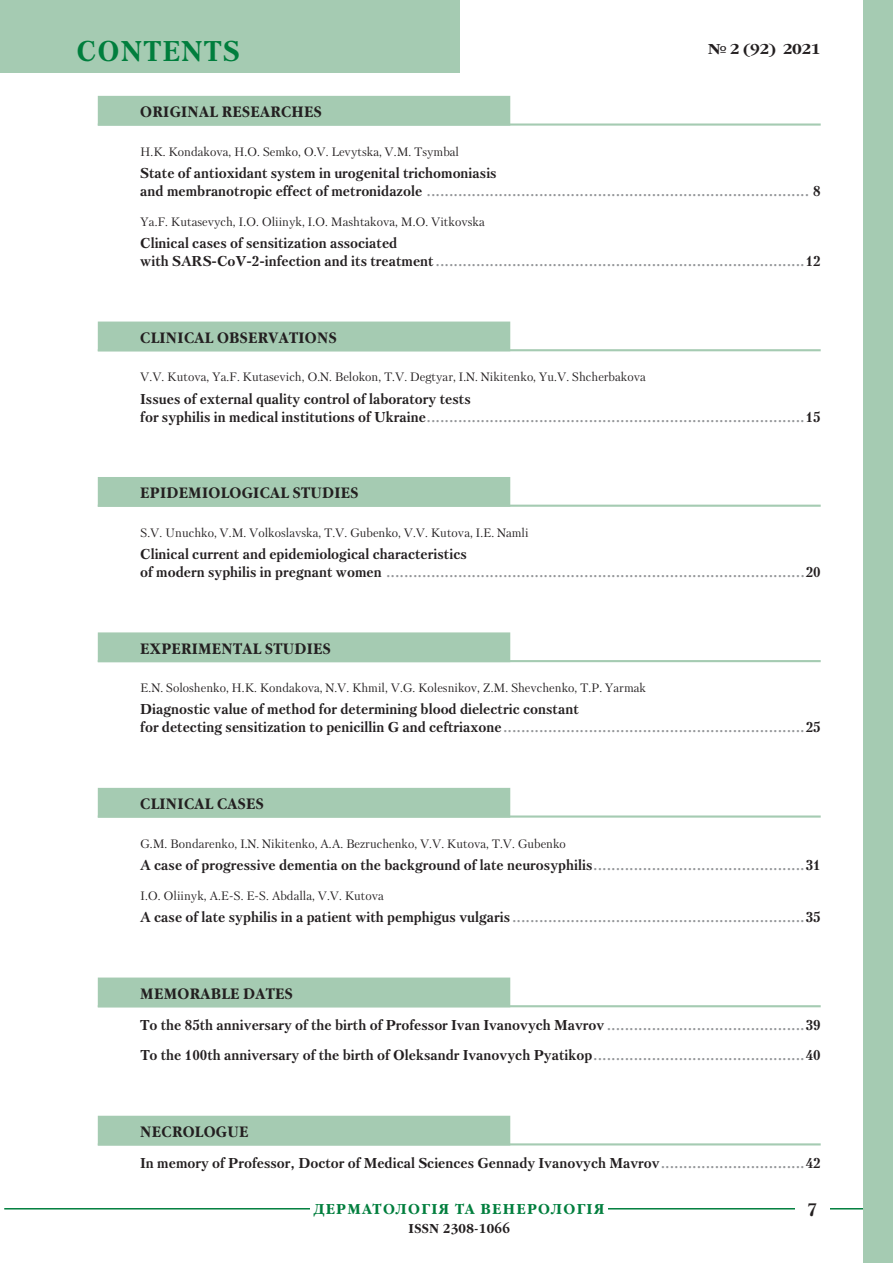
<style>
.page{position:relative;width:893px;height:1263px;background:#fff}
.page>*{position:absolute;margin:0;border:0;box-sizing:border-box;transform-origin:0 0}
.Rub_DiV_top{font:700 28.5px "Petersburg C";letter-spacing:.05em;color:#007e3d;scale:.95 1}
.t1{font:700 18px "Petersburg C";color:#231f20}
.toc-DiV_razdel{font:700 15px "Garamond C";letter-spacing:.025em;color:#231f20;scale:.9 1}
.toc-DiV{font:700 14.25px/18px "Petersburg C";color:#231f20}
.toc-DiV-2{font:700 14.25px/18px "Petersburg C";color:#939598}
.t2{font:700 14.25px "Garamond C";letter-spacing:.1em;color:#007e3d;scale:.95 1}
.Rub_DiV_nomer{font:700 14.25px "Garamond C";letter-spacing:-.025em;color:#231f20;scale:1.11 1}
.t3{font:700 12.9px "Garamond C";letter-spacing:.025em;color:#231f20;scale:.95 1}
.toc-DiV_avtor{font:12.15px "Petersburg C";color:#231f20}
.s1{color:#939598}
.s2{color:#231f20}
</style>
<div class="page">
<hr style="left:4px;top:1208px;width:889px;height:1px;background:#007e3d">
<div style="left:795px;top:1200px;width:34px;height:17px;background:#fff"></div>
<div style="left:310px;top:1198px;width:298px;height:21px;background:#fff"></div>
<div style="left:863px;top:0;width:30px;height:1263px;background:#a5cbb2"></div>
<div style="left:0;top:0;width:459px;height:72px;background:#a5cbb2"></div>
<hr style="left:98px;top:123px;width:723px;height:3px;background:#a5cbb2">
<div style="left:98px;top:96px;width:412px;height:30px;background:#a5cbb2"></div>
<hr style="left:98px;top:349px;width:723px;height:2px;background:#a5cbb2">
<div style="left:98px;top:322px;width:412px;height:29px;background:#a5cbb2"></div>
<hr style="left:98px;top:505px;width:723px;height:2px;background:#a5cbb2">
<div style="left:98px;top:477px;width:412px;height:30px;background:#a5cbb2"></div>
<hr style="left:98px;top:660px;width:723px;height:2px;background:#a5cbb2">
<div style="left:98px;top:632px;width:412px;height:30px;background:#a5cbb2"></div>
<hr style="left:98px;top:815px;width:723px;height:3px;background:#a5cbb2">
<div style="left:98px;top:788px;width:412px;height:30px;background:#a5cbb2"></div>
<hr style="left:98px;top:1005px;width:723px;height:2px;background:#a5cbb2">
<div style="left:98px;top:977px;width:412px;height:30px;background:#a5cbb2"></div>
<hr style="left:98px;top:1143px;width:723px;height:2px;background:#a5cbb2">
<div style="left:98px;top:1116px;width:412px;height:29px;background:#a5cbb2"></div>
<p class="Rub_DiV_top" style="left:77px;top:33px;width:173px">CONTENTS</p>
<p class="Rub_DiV_nomer" style="left:708px;top:41px;width:103px">№ 2 (92) 2021</p>
<p class="toc-DiV_razdel" style="left:140px;top:103px;width:203px">ORIGINAL RESEARCHES</p>
<p class="toc-DiV_avtor" style="left:140px;top:144px;width:320px">H.K. Kondakova, H.O. Semko, O.V. Levytska, V.M. Tsymbal</p>
<p class="toc-DiV" style="left:140px;top:164px;width:682px">State of antioxidant system in urogenital trichomoniasis<br>and membranotropic effect of metronidazole <span class="s1">.....................................................................................</span> 8</p>
<p class="toc-DiV_avtor" style="left:140px;top:214px;width:346px">Ya.F. Kutasevych, I.O. Oliinyk, I.O. Mashtakova, M.O. Vitkovska</p>
<p class="toc-DiV-2" style="left:140px;top:234px;width:682px"><span class="s2">Clinical cases of sensitization associated<br>with SARS-CoV‑2-infection and its treatment</span>..................................................................................<span class="s2">12</span></p>
<p class="toc-DiV_razdel" style="left:140px;top:329px;width:220px">CLINICAL OBSERVATIONS</p>
<p class="toc-DiV_avtor" style="left:140px;top:370px;width:507px">V.V. Kutova, Ya.F. Kutasevich, O.N. Belokon, T.V. Degtyar, I.N. Nikitenko, Yu.V. Shcherbakova</p>
<p class="toc-DiV" style="left:140px;top:389px;width:682px">Issues of external quality control of laboratory tests<br>for syphilis in medical institutions of Ukraine<span class="s1">....................................................................................</span>15</p>
<p class="toc-DiV_razdel" style="left:140px;top:484px;width:244px">EPIDEMIOLOGICAL STUDIES</p>
<p class="toc-DiV_avtor" style="left:140px;top:525px;width:390px">S.V. Unuchko, V.M. Volkoslavska, T.V. Gubenko, V.V. Kutova, I.E. Namlі</p>
<p class="toc-DiV-2" style="left:140px;top:545px;width:682px"><span class="s2">Clinical current and epidemiological characteristics<br>of modern syphilis in pregnant women</span> .............................................................................................<span class="s2">20</span></p>
<p class="toc-DiV_razdel" style="left:140px;top:640px;width:213px">EXPERIMENTAL STUDIES</p>
<p class="toc-DiV_avtor" style="left:140px;top:681px;width:507px">E.N. Soloshenko, H.K. Kondakova, N.V. Khmil, V.G. Kolesnikov, Z.M. Shevchenko, T.P. Yarmak</p>
<p class="toc-DiV" style="left:140px;top:700px;width:682px">Diagnostic value of method for determining blood dielectric constant<br>for detecting sensitization to penicillin G and ceftriaxone<span class="s1">...................................................................</span>25</p>
<p class="toc-DiV_razdel" style="left:140px;top:795px;width:139px">CLINICAL CASES</p>
<p class="toc-DiV_avtor" style="left:140px;top:836px;width:427px">G.M. Bondarenko, I.N. Nikitenko, A.A. Bezruchenko, V.V. Kutova, T.V. Gubenko</p>
<p class="toc-DiV" style="left:140px;top:855px;width:682px">A case of progressive dementia on the background of late neurosyphilis<span class="s1">...............................................</span>31</p>
<p class="toc-DiV_avtor" style="left:140px;top:888px;width:245px">I.O. Oliinyk, A.E-S. E-S. Abdalla, V.V. Kutova</p>
<p class="toc-DiV-2" style="left:140px;top:908px;width:682px"><span class="s2">A case of late syphilis in a patient with pemphigus vulgaris</span> .................................................................<span class="s2">35</span></p>
<p class="toc-DiV_razdel" style="left:140px;top:985px;width:171px">MEMORABLE DATES</p>
<p class="toc-DiV" style="left:140px;top:1015px;width:682px">To the 85th anniversary of the birth of Professor Ivan Ivanovych Mavrov <span class="s1">............................................</span>39</p>
<p class="toc-DiV" style="left:140px;top:1046px;width:682px">To the 100th anniversary of the birth of Oleksandr Ivanovych Pyatikop<span class="s1">...............................................</span>40</p>
<p class="toc-DiV_razdel" style="left:140px;top:1123px;width:122px">NECROLOGUE</p>
<p class="toc-DiV" style="left:140px;top:1153px;width:682px">In memory of Professor, Doctor of Medical Sciences Gennady Ivanovych Mavrov<span class="s1">................................</span>42</p>
<p class="t2" style="left:314px;top:1201px;width:307px">ДЕРМАТОЛОГІЯ ТА ВЕНЕРОЛОГІЯ</p>
<p class="t3" style="left:409px;top:1221px;width:108px">ISSN 2308-1066</p>
<p class="t1" style="left:808px;top:1198px;width:11px">7</p>
</div>
